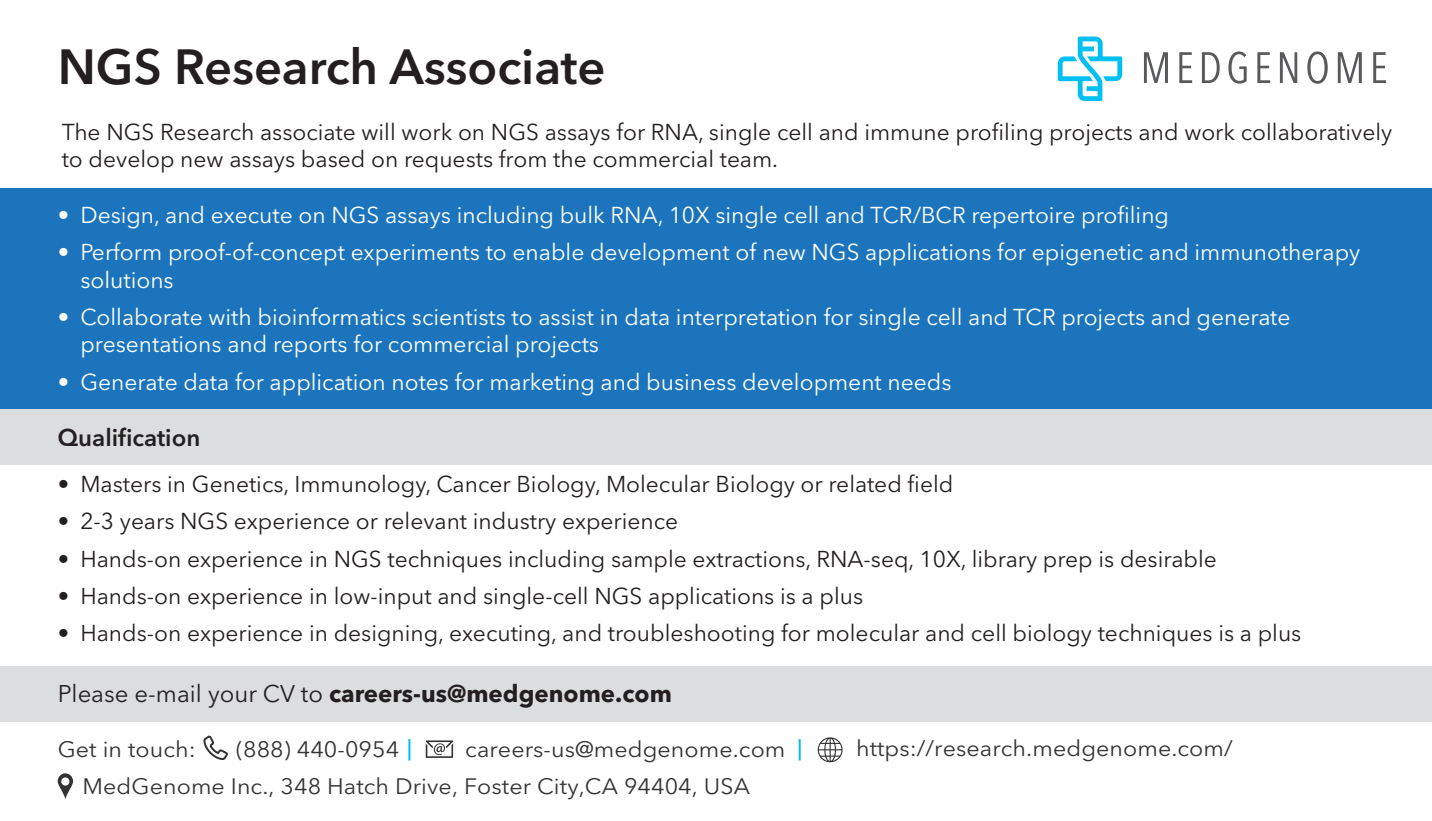
<style>
.page{position:relative;width:1432px;height:821px;background:#fff}
.page>*{position:absolute;margin:0;border:0;box-sizing:border-box;transform-origin:0 0}
.t1{font:600 49px "Avenir Next LT Pro";color:#231f20}
.t2{font:700 24px "Avenir Next LT Pro";color:#231f20}
.t3{font:600 24px "Avenir Next LT Pro";color:#231f20}
.t4{font:22.8px/27.4px "Avenir Next LT Pro";color:#231f20}
.t5{font:22.8px/27.4px "Avenir Next LT Pro";color:#fff}
.t6{font:22.2px "Avenir Next LT Pro";letter-spacing:.005em;color:#333;scale:1.05 1}
.s1{font-weight:400}
</style>
<div class="page">
<div style="left:0;top:189px;width:1432px;height:224px;background:#1c75bc"></div>
<div style="left:0;top:666px;width:1432px;height:56px;background:#dcddde"></div>
<div style="left:0;top:409px;width:1432px;height:56px;background:#dcddde"></div>
<svg style="left:1144px;top:52px;width:24px;height:31px"></svg>
<svg style="left:1179px;top:52px;width:13px;height:31px"></svg>
<svg style="left:1201px;top:52px;width:18px;height:31px"></svg>
<svg style="left:1228px;top:51px;width:18px;height:33px"></svg>
<svg style="left:1257px;top:52px;width:13px;height:31px"></svg>
<svg style="left:1279px;top:52px;width:18px;height:31px"></svg>
<svg style="left:1307px;top:51px;width:20px;height:33px"></svg>
<svg style="left:1337px;top:52px;width:24px;height:31px"></svg>
<svg style="left:1373px;top:52px;width:13px;height:31px"></svg>
<svg style="left:1057px;top:37px;width:65px;height:64px"></svg>
<svg style="left:426px;top:740px;width:27px;height:17px"></svg>
<svg style="left:203px;top:735px;width:25px;height:25px"></svg>
<svg style="left:817px;top:737px;width:25px;height:25px"></svg>
<hr style="left:408px;top:739px;width:2px;height:21px;background:#00c0f3">
<hr style="left:798px;top:739px;width:2px;height:21px;background:#00c0f3">
<svg style="left:58px;top:773px;width:15px;height:25px"></svg>
<svg style="left:61px;top:781px;width:8px;height:9px"></svg>
<div style="left:61px;top:777px;width:8px;height:8px;background:#fff;border-radius:50%"></div>
<h1 class="t1" style="left:58px;top:37px;width:549px">NGS Research Associate</h1>
<p class="t4" style="left:62px;top:118px;width:1332px">The NGS Research associate will work on NGS assays for RNA, single cell and immune profiling projects and work collaboratively to develop new assays based on requests from the commercial team.</p>
<p class="t5" style="left:58px;top:201px;width:1112px">• Design, and execute on NGS assays including bulk RNA, 10X single cell and TCR/BCR repertoire profiling</p>
<p class="t5" style="left:80px;top:238px;width:1281px;text-indent:-23px">• Perform proof-of-concept experiments to enable development of new NGS applications for epigenetic and immunotherapy solutions</p>
<p class="t5" style="left:80px;top:303px;width:1211px;text-indent:-23px">• Collaborate with bioinformatics scientists to assist in data interpretation for single cell and TCR projects and generate presentations and reports for commercial projects</p>
<p class="t5" style="left:58px;top:368px;width:895px">• Generate data for application notes for marketing and business development needs</p>
<p class="t3" style="left:58px;top:423px;width:144px">Qualification</p>
<p class="t4" style="left:58px;top:470px;width:897px">• Masters in Genetics, Immunology, Cancer Biology, Molecular Biology or related field</p>
<p class="t4" style="left:58px;top:507px;width:622px">• 2-3 years NGS experience or relevant industry experience</p>
<p class="t4" style="left:58px;top:544px;width:1160px">• Hands-on experience in NGS techniques including sample extractions, RNA-seq, 10X, library prep is desirable</p>
<p class="t4" style="left:58px;top:582px;width:807px">• Hands-on experience in low-input and single-cell NGS applications is a plus</p>
<p class="t4" style="left:58px;top:619px;width:1245px">• Hands-on experience in designing, executing, and troubleshooting for molecular and cell biology techniques is a plus</p>
<p class="t2" style="left:58px;top:678px;width:615px"><span class="s1">Please e-mail your CV to</span> careers-us@medgenome.com</p>
<p class="t6" style="left:58px;top:735px;width:133px">Get in touch:</p>
<p class="t6" style="left:236px;top:735px;width:157px">(888) 440-0954</p>
<p class="t6" style="left:465px;top:735px;width:306px">careers-us@medgenome.com</p>
<p class="t6" style="left:856px;top:735px;width:360px">https://research.medgenome.com/</p>
<p class="t6" style="left:83px;top:773px;width:637px">MedGenome Inc., 348 Hatch Drive, Foster City,CA 94404, USA</p>
</div>
